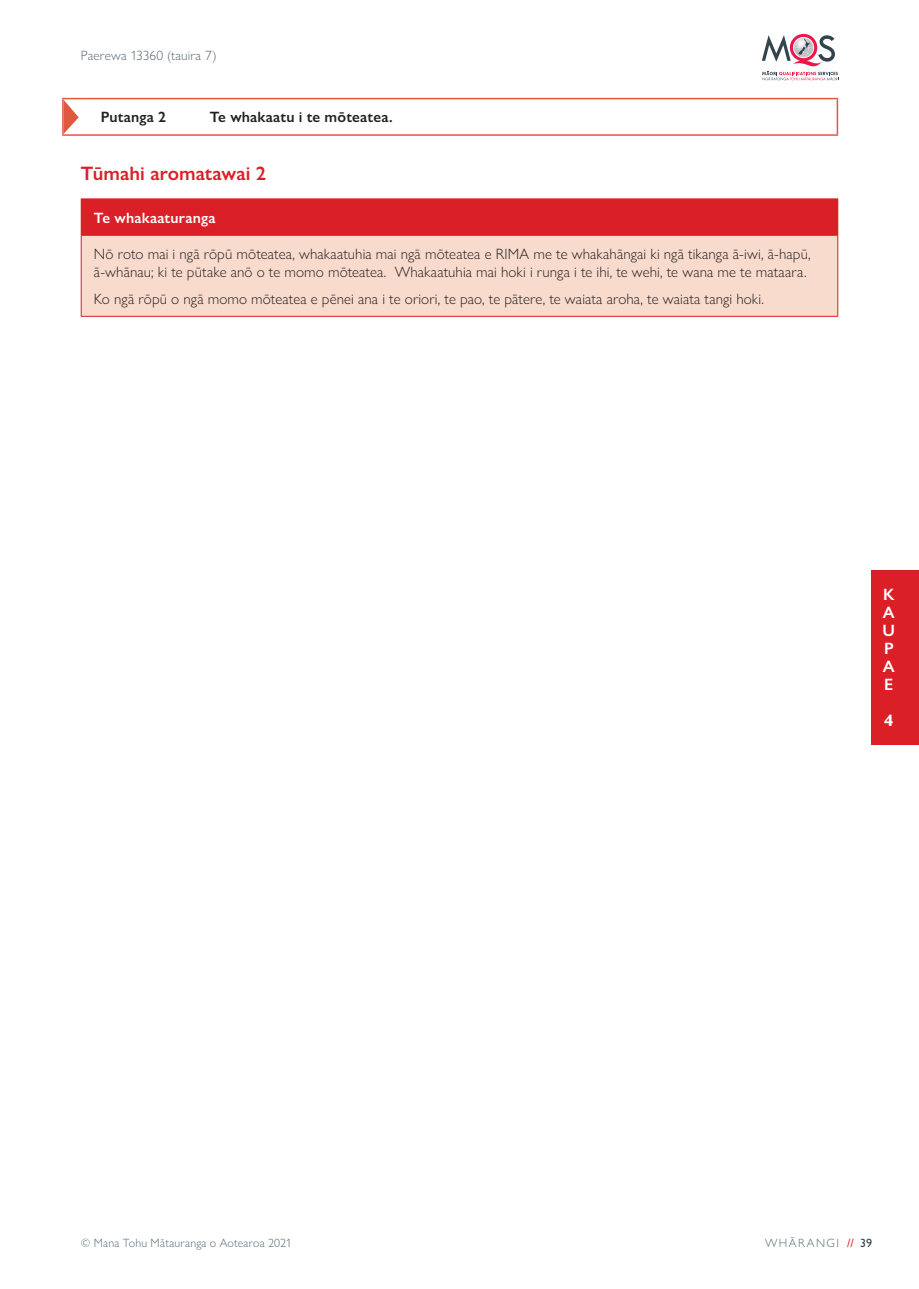
<style>
.page{position:relative;width:919px;height:1289px;background:#fff}
.page>*{position:absolute;margin:0;border:0;box-sizing:border-box;transform-origin:0 0}
.t1{font:600 19.5px "Gill Sans Nova";letter-spacing:.005em;color:#db1f26}
.t2{font:600 16.5px/18px "Gill Sans Nova";color:#fff;text-align:justify}
.t3{font:700 16.5px "Gill Sans Nova";color:#fff}
.t4{font:300 15px/18px "Gill Sans Nova";letter-spacing:.005em;color:#231f20}
.t5{font:600 15px "Gill Sans Nova";letter-spacing:.015em;color:#231f20}
.t6{font:600 15px "Gill Sans Nova";letter-spacing:.015em;color:#fff}
.t7{font:300 13.5px "Gill Sans Nova";letter-spacing:.01em;color:#586a73}
.t8{font:300 12px "Gill Sans Nova";letter-spacing:.015em;color:#586a73}
.t9{font:300 12px "Gill Sans Nova";letter-spacing:.125em;color:#586a73}
.s1{font-weight:500;color:#db1f26}
.s2{font-weight:500;color:#33444d}
</style>
<div class="page">
<div style="left:81px;top:199px;width:756px;height:36px;background:#db1f26"></div>
<div style="left:81px;top:235px;width:756px;height:81px;background:#f9dbcd"></div>
<svg style="left:761px;top:34px;width:77px;height:46px"></svg>
<div style="left:871px;top:570px;width:47px;height:174px;background:#db1f26"></div>
<hr style="left:836px;top:99px;width:2px;height:35px;background:#e15840">
<hr style="left:62px;top:134px;width:26px;height:2px;background:#e15840">
<hr style="left:88px;top:134px;width:109px;height:2px;background:#e15840">
<hr style="left:197px;top:134px;width:641px;height:2px;background:#e15840">
<hr style="left:88px;top:98px;width:109px;height:1px;background:#e15840">
<hr style="left:197px;top:98px;width:641px;height:1px;background:#e15840">
<hr style="left:81px;top:198px;width:757px;height:1px;background:#db1f26">
<hr style="left:837px;top:199px;width:1px;height:36px;background:#db1f26">
<hr style="left:81px;top:235px;width:757px;height:1px;background:#db1f26">
<hr style="left:81px;top:236px;width:1px;height:80px;background:#db1f26">
<hr style="left:837px;top:236px;width:1px;height:80px;background:#db1f26">
<hr style="left:81px;top:316px;width:757px;height:1px;background:#db1f26">
<svg style="left:62px;top:98px;width:26px;height:36px"></svg>
<p class="t7" style="left:81px;top:47px;width:137px">Paerewa 13360 (tauira 7)</p>
<p class="t5" style="left:101px;top:108px;width:67px">Putanga 2</p>
<p class="t5" style="left:210px;top:108px;width:184px">Te whakaatu i te mōteatea.</p>
<h1 class="t1" style="left:81px;top:161px;width:187px">Tūmahi aromatawai 2</h1>
<p class="t6" style="left:94px;top:208px;width:123px">Te whakaaturanga</p>
<p class="t4" style="left:94px;top:245px;width:718px">Nō roto mai i ngā rōpū mōteatea, whakaatuhia mai ngā mōteatea e RIMA me te whakahāngai ki ngā tikanga ā-iwi, ā-hapū, ā-whānau; ki te pūtake anō o te momo mōteatea. Whakaatuhia mai hoki i runga i te ihi, te wehi, te wana me te mataara.</p>
<p class="t4" style="left:94px;top:289px;width:671px">Ko ngā rōpū o ngā momo mōteatea e pēnei ana i te oriori, te pao, te pātere, te waiata aroha, te waiata tangi hoki.</p>
<p class="t2" style="left:882px;top:585px;width:14px">K A U P A E</p>
<p class="t3" style="left:884px;top:710px;width:11px">4</p>
<p class="t8" style="left:81px;top:1235px;width:213px">© Mana Tohu Mātauranga o Aotearoa 2021</p>
<p class="t9" style="left:765px;top:1235px;width:109px">WHĀRANGI <span class="s1">//</span> <span class="s2">39</span></p>
</div>
